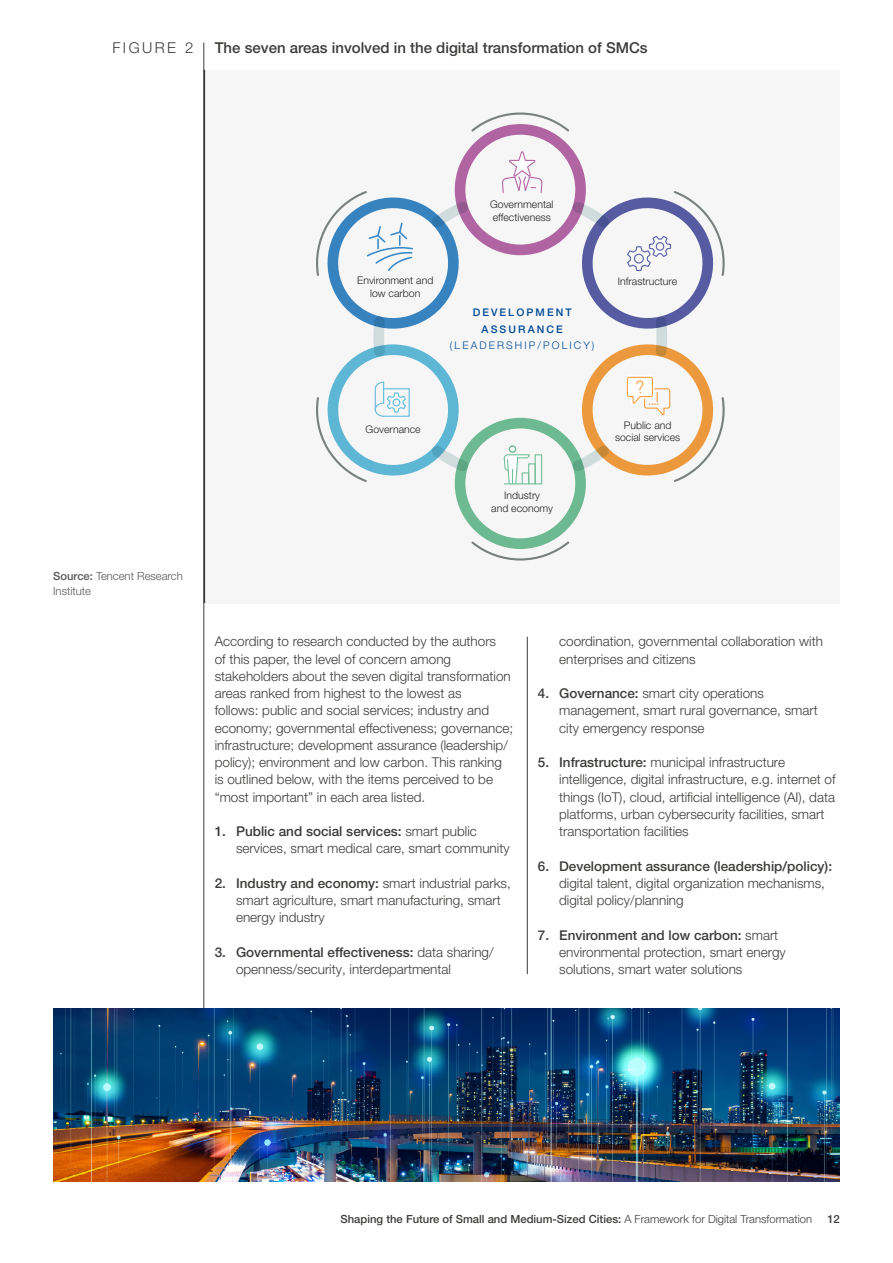
<style>
.page{position:relative;width:893px;height:1263px;background:#fff}
.page>*{position:absolute;margin:0;border:0;box-sizing:border-box;transform-origin:0 0}
.t1{font:500 15px "Helvetica Neue LT Pro";color:#3c3c3b}
.t2{font:300 15px "Helvetica Neue LT Pro";letter-spacing:.16em;color:#3c3c3b}
.t3{font:300 13.5px/17.2px "Helvetica Neue LT Pro";color:#3c3c3b}
.t4{font:500 13.5px "Helvetica Neue LT Pro";color:#3c3c3b}
.t5{font:500 11.25px "Helvetica Neue LT Pro";color:#3c3c3b}
.t6{font:300 11.25px/15px "Helvetica Neue LT Pro";color:#575756}
.t7{font:300 10.5px/12.6px "Helvetica Neue LT Pro";color:#232323;text-align:center}
.t8{font:500 10.5px/16.5px "Helvetica Neue LT Pro";letter-spacing:.2em;color:#004a95;text-align:center}
.t9{font:300 10.5px "Helvetica Neue LT Pro";letter-spacing:.2em;color:#004a95}
.s1{font-weight:500}
.s2{font-weight:300}
</style>
<div class="page">
<hr style="left:204px;top:43px;width:1px;height:1000px;background:#3c3c3b">
<div style="left:205px;top:70px;width:635px;height:533px;background:#f6f6f6"></div>
<svg style="left:316px;top:112px;width:409px;height:448px"></svg>
<hr style="left:527px;top:637px;width:1px;height:337px;background:#3c3c3b">
<img style="left:53px;top:1009px;width:786px;height:172px">
<p class="t2" style="left:112px;top:39px;width:82px">FIGURE 2</p>
<p class="t1" style="left:215px;top:39px;width:434px">The seven areas involved in the digital transformation of SMCs</p>
<p class="t6" style="left:53px;top:568px;width:131px"><span class="s1">Source:</span> Tencent Research<br>Institute</p>
<p class="t7" style="left:490px;top:198px;width:65px;text-align:left">Governmental effectiveness</p>
<p class="t7" style="left:357px;top:274px;width:78px">Environment and low carbon</p>
<p class="t8" style="left:473px;top:304px;width:100px">DEVELOPMENT<br>ASSURANCE</p>
<p class="t9" style="left:450px;top:339px;width:146px">(LEADERSHIP/POLICY)</p>
<p class="t7" style="left:618px;top:274px;width:61px">Infrastructure</p>
<p class="t7" style="left:366px;top:423px;width:57px">Governance</p>
<p class="t7" style="left:491px;top:489px;width:63px">Industry<br>and economy</p>
<p class="t7" style="left:615px;top:418px;width:67px">Public and social services</p>
<p class="t3" style="left:215px;top:633px;width:300px">According to research conducted by the authors<br>of this paper, the level of concern among stakeholders about the seven digital transformation areas ranked from highest to the lowest as<br>follows: public and social services; industry and economy; governmental effectiveness; governance; infrastructure; development assurance (leadership/ policy); environment and low carbon. This ranking is outlined below, with the items perceived to be “most important” in each area listed.</p>
<p class="t3" style="left:236px;top:822px;width:275px;text-indent:-21px"><span class="s1">1. Public and social services:</span> smart public services, smart medical care, smart community</p>
<p class="t3" style="left:236px;top:874px;width:276px;text-indent:-21px"><span class="s1">2. Industry and economy:</span> smart industrial parks, smart agriculture, smart manufacturing, smart energy industry</p>
<p class="t3" style="left:236px;top:943px;width:259px;text-indent:-21px"><span class="s1">3. Governmental effectiveness:</span> data sharing/ openness/security, interdepartmental</p>
<p class="t3" style="left:559px;top:633px;width:265px">coordination, governmental collaboration with enterprises and citizens</p>
<p class="t3" style="left:559px;top:684px;width:260px;text-indent:-21px"><span class="s1">4. Governance:</span> smart city operations management, smart rural governance, smart city emergency response</p>
<p class="t3" style="left:559px;top:753px;width:278px;text-indent:-21px"><span class="s1">5. Infrastructure:</span> municipal infrastructure intelligence, digital infrastructure, e.g. internet of things (IoT), cloud, artificial intelligence (AI), data platforms, urban cybersecurity facilities, smart transportation facilities</p>
<p class="t4" style="left:538px;top:858px;width:296px">6. Development assurance (leadership/policy):</p>
<p class="t3" style="left:559px;top:874px;width:267px">digital talent, digital organization mechanisms, digital policy/planning</p>
<p class="t3" style="left:559px;top:926px;width:228px;text-indent:-21px"><span class="s1">7. Environment and low carbon:</span> smart environmental protection, smart energy solutions, smart water solutions</p>
<p class="t5" style="left:341px;top:1212px;width:473px">Shaping the Future of Small and Medium-Sized Cities: <span class="s2">A Framework for Digital Transformation</span></p>
<p class="t5" style="left:827px;top:1212px;width:14px">12</p>
</div>
